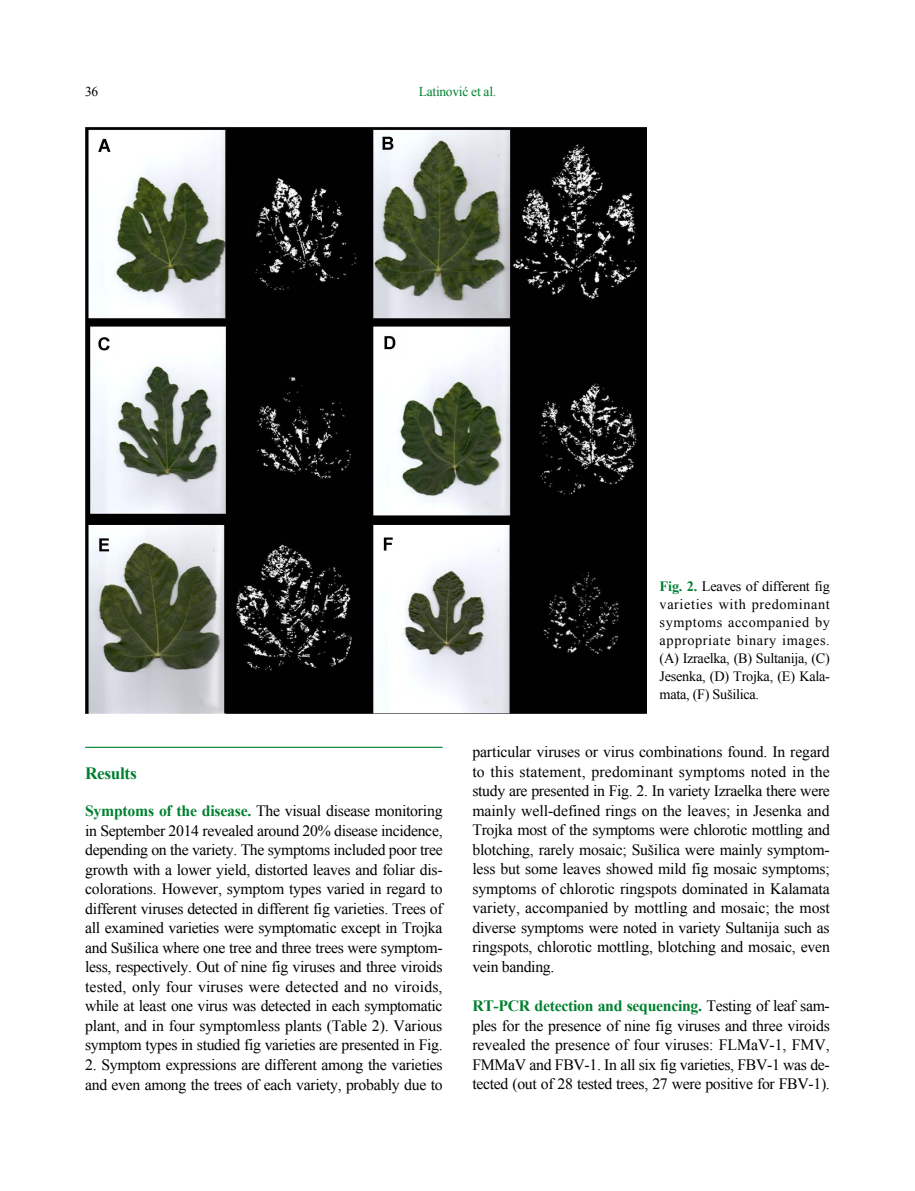
<style>
.page{position:relative;width:915px;height:1191px;background:#fff}
.page>*{position:absolute;margin:0;border:0;box-sizing:border-box;transform-origin:0 0}
.t1{font:700 17.25px "Times New Roman";letter-spacing:-.02em;color:#008130}
.t2{font:15.75px/19.5px "Times New Roman";letter-spacing:-.02em;color:#000;text-align:justify}
.t3{font:14.25px/18px "Times New Roman";letter-spacing:-.02em;color:#000;text-align:justify}
.t4{font:13.5px "Times New Roman";letter-spacing:-.02em;color:#008130}
.t5{font:13.5px "Times New Roman";color:#000}
.s1{font-weight:700;color:#008130}
</style>
<div class="page">
<hr style="left:85px;top:746px;width:357px;height:2px;background:#008130">
<img style="left:85px;top:128px;width:561px;height:585px">
<p class="t5" style="left:85px;top:83px;width:15px">36</p>
<p class="t4" style="left:418px;top:83px;width:79px">Latinović et al.</p>
<p class="t3" style="left:659px;top:576px;width:172px"><span class="s1">Fig. 2.</span> Leaves of different fig varieties with predominant symptoms accompanied by appropriate binary images. (A) Izraelka, (B) Sultanija, (C)<br>Jesenka, (D) Trojka, (E) Kala&shy;mata, (F) Sušilica.</p>
<p class="t1" style="left:85px;top:761px;width:53px">Results</p>
<p class="t2" style="left:85px;top:801px;width:359px"><span class="s1">Symptoms of the disease.</span> The visual disease monitoring in September 2014 revealed around 20% disease incidence, depending on the variety. The symptoms included poor tree growth with a lower yield, distorted leaves and foliar dis&shy;colorations. However, symptom types varied in regard to different viruses detected in different fig varieties. Trees of all examined varieties were symptomatic except in Trojka and Sušilica where one tree and three trees were symptom&shy;less, respectively. Out of nine fig viruses and three viroids tested, only four viruses were detected and no viroids, while at least one virus was detected in each symptomatic plant, and in four symptomless plants (Table 2). Various symptom types in studied fig varieties are presented in Fig.</p>
<p class="t2" style="left:85px;top:1054px;width:359px">2. Symptom expressions are different among the varieties and even among the trees of each variety, probably due to</p>
<p class="t2" style="left:472px;top:742px;width:359px">particular viruses or virus combinations found. In regard to this statement, predominant symptoms noted in the study are presented in Fig. 2. In variety Izraelka there were mainly well-defined rings on the leaves; in Jesenka and Trojka most of the symptoms were chlorotic mottling and blotching, rarely mosaic; Sušilica were mainly symptom&shy;less but some leaves showed mild fig mosaic symptoms; symptoms of chlorotic ringspots dominated in Kalamata variety, accompanied by mottling and mosaic; the most diverse symptoms were noted in variety Sultanija such as ringspots, chlorotic mottling, blotching and mosaic, even vein banding.</p>
<p class="t2" style="left:472px;top:995px;width:359px"><span class="s1">RT-PCR detection and sequencing.</span> Testing of leaf sam&shy;ples for the presence of nine fig viruses and three viroids revealed the presence of four viruses: FLMaV-1, FMV, FMMaV and FBV-1. In all six fig varieties, FBV-1 was de&shy;tected (out of 28 tested trees, 27 were positive for FBV-1).</p>
</div>
